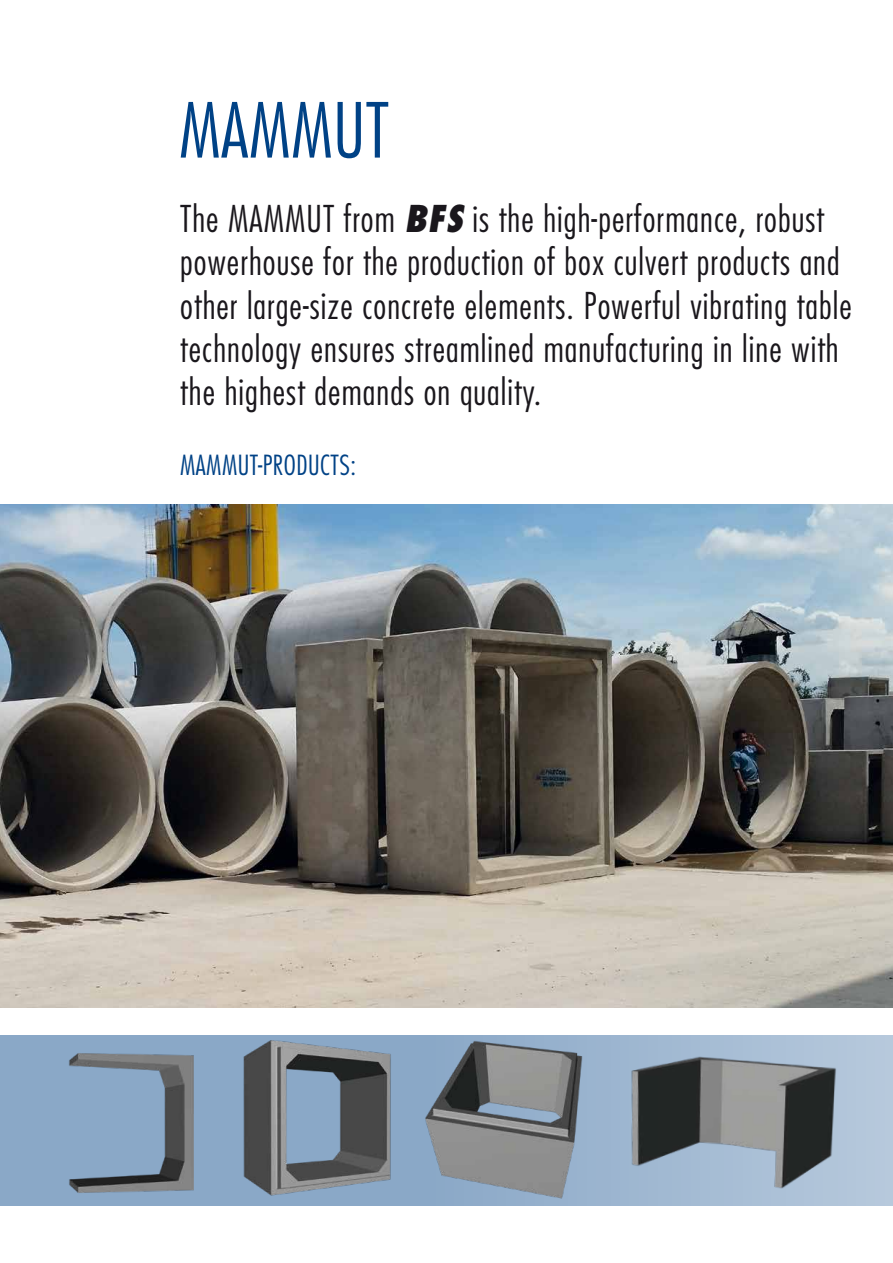
<style>
.page{position:relative;width:893px;height:1263px;background:#fff}
.page>*{position:absolute;margin:0;border:0;box-sizing:border-box;transform-origin:0 0}
.t1{font:300 condensed 73.8px "Futura";letter-spacing:.01em;color:#004286}
.t2{font:300 condensed 36px/43.2px "Futura";letter-spacing:.03em;color:#1a171c}
.t3{font:300 condensed 27px "Futura";letter-spacing:.02em;color:#004286}
.s1{font-weight:800;font-style:italic}
</style>
<div class="page">
<div style="left:0;top:1035px;width:893px;height:170px;background:linear-gradient(to right,#7fa0c2,#adc1d7)"></div>
<img style="left:0;top:505px;width:893px;height:503px">
<img style="left:239px;top:1039px;width:158px;height:157px">
<img style="left:423px;top:1039px;width:161px;height:160px">
<img style="left:626px;top:1052px;width:215px;height:140px">
<img style="left:69px;top:1051px;width:132px;height:143px">
<h1 class="t1" style="left:179px;top:84px;width:211px">MAMMUT</h1>
<p class="t2" style="left:180px;top:197px;width:673px">The MAMMUT from <span class="s1">BFS</span> is the high-performance, robust powerhouse for the production of box culvert products and other large-size concrete elements. Powerful vibrating table technology ensures streamlined manufacturing in line with the highest demands on quality.</p>
<p class="t3" style="left:180px;top:448px;width:178px">MAMMUT-PRODUCTS:</p>
</div>
